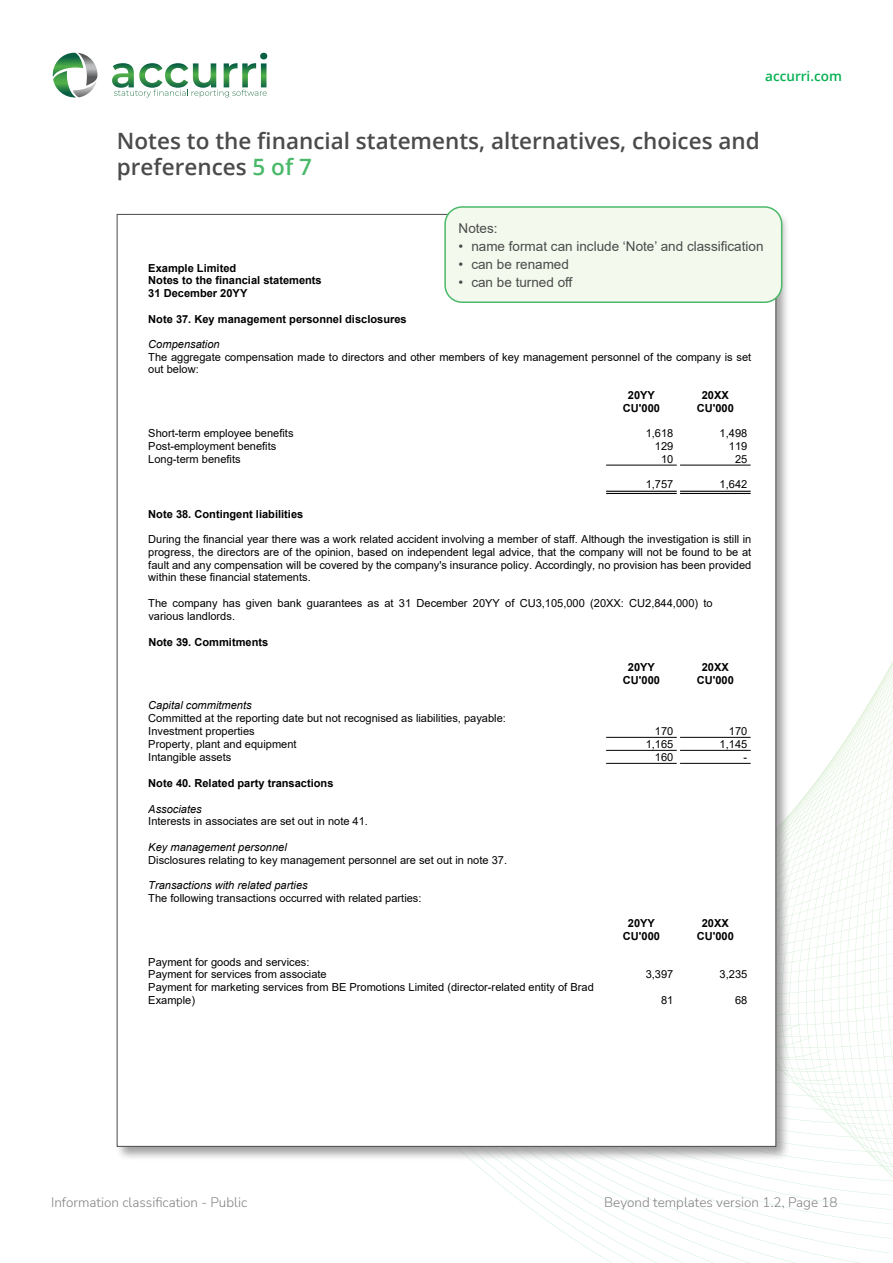
<style>
.page{position:relative;width:893px;height:1263px;background:#fff}
.page>*{position:absolute;margin:0;border:0;box-sizing:border-box;transform-origin:0 0}
.t1{font:600 22.5px/25.5px "Open Sans";color:#4b4b4b}
.t2{font:13.5px "Arial";color:#4b4b4b}
.t3{font:300 13.5px "Nunito Sans";color:#828282}
.t4{font:600 13.5px "Open Sans";color:#05b152}
.t5{font:11.1px/12.8px "Arial";color:#000}
.t6{font:700 11.1px/12.8px "Arial";color:#000}
.t7{font:italic 11.1px "Arial";color:#000}
.s1{color:#4ab969}
</style>
<div class="page">
<svg style="left:791px;top:805px;width:6px;height:315px"></svg>
<svg style="left:797px;top:796px;width:8px;height:338px"></svg>
<svg style="left:805px;top:784px;width:9px;height:363px"></svg>
<svg style="left:814px;top:772px;width:9px;height:403px"></svg>
<svg style="left:823px;top:762px;width:7px;height:427px"></svg>
<svg style="left:830px;top:751px;width:8px;height:453px"></svg>
<svg style="left:838px;top:739px;width:8px;height:480px"></svg>
<svg style="left:846px;top:661px;width:47px;height:602px"></svg>
<svg style="left:112px;top:53px;width:155px;height:44px"></svg>
<svg style="left:52px;top:53px;width:46px;height:45px"></svg>
<div style="left:115px;top:212px;width:676px;height:949px;background:#828282;opacity:.75"></div>
<div style="left:117px;top:214px;width:659px;height:932px;background:#fff"></div>
<hr style="left:606px;top:465px;width:71px;height:1px;background:#000">
<hr style="left:680px;top:465px;width:71px;height:1px;background:#000">
<hr style="left:606px;top:493px;width:71px;height:1px;background:#000">
<hr style="left:606px;top:491px;width:71px;height:1px;background:#000">
<hr style="left:680px;top:493px;width:71px;height:1px;background:#000">
<hr style="left:680px;top:491px;width:71px;height:1px;background:#000">
<hr style="left:606px;top:737px;width:71px;height:1px;background:#000">
<hr style="left:680px;top:737px;width:71px;height:1px;background:#000">
<hr style="left:606px;top:750px;width:71px;height:1px;background:#000">
<hr style="left:680px;top:750px;width:71px;height:1px;background:#000">
<hr style="left:606px;top:763px;width:71px;height:1px;background:#000">
<hr style="left:680px;top:763px;width:71px;height:1px;background:#000">
<div style="left:445px;top:207px;width:337px;height:95px;background:#f3f9ed;border-radius:17px"></div>
<div style="left:444px;top:206px;width:338px;height:97px;border:2px solid #4ab969;border-radius:17px"></div>
<p class="t4" style="left:765px;top:67px;width:78px">accurri.com</p>
<h1 class="t1" style="left:117px;top:128px;width:644px">Notes to the financial statements, alternatives, choices and preferences <span class="s1">5 of 7</span></h1>
<p class="t2" style="left:459px;top:218px;width:41px">Notes:</p>
<p class="t2" style="left:459px;top:236px;width:306px">• name format can include ‘Note’ and classification</p>
<p class="t2" style="left:459px;top:254px;width:112px">• can be renamed</p>
<p class="t2" style="left:459px;top:272px;width:116px">• can be turned off</p>
<p class="t6" style="left:148px;top:261px;width:175px">Example Limited<br>Notes to the financial statements<br>31 December 20YY</p>
<p class="t6" style="left:148px;top:312px;width:260px">Note 37. Key management personnel disclosures</p>
<p class="t7" style="left:148px;top:337px;width:73px">Compensation</p>
<p class="t5" style="left:148px;top:350px;width:604px">The aggregate compensation made to directors and other members of key management personnel of the company is set out below:</p>
<p class="t6" style="left:628px;top:389px;width:29px">20YY</p>
<p class="t6" style="left:702px;top:389px;width:29px">20XX</p>
<p class="t6" style="left:623px;top:401px;width:39px">CU'000</p>
<p class="t6" style="left:697px;top:401px;width:39px">CU'000</p>
<p class="t5" style="left:148px;top:427px;width:147px">Short-term employee benefits</p>
<p class="t5" style="left:646px;top:427px;width:29px">1,618</p>
<p class="t5" style="left:720px;top:427px;width:29px">1,498</p>
<p class="t5" style="left:148px;top:439px;width:129px">Post-employment benefits</p>
<p class="t5" style="left:655px;top:439px;width:20px">129</p>
<p class="t5" style="left:729px;top:439px;width:20px">119</p>
<p class="t5" style="left:148px;top:452px;width:94px">Long-term benefits</p>
<p class="t5" style="left:661px;top:452px;width:14px">10</p>
<p class="t5" style="left:735px;top:452px;width:14px">25</p>
<p class="t5" style="left:646px;top:478px;width:29px">1,757</p>
<p class="t5" style="left:720px;top:478px;width:29px">1,642</p>
<p class="t6" style="left:148px;top:508px;width:157px">Note 38. Contingent liabilities</p>
<p class="t5" style="left:148px;top:533px;width:604px;text-align:justify">During the financial year there was a work related accident involving a member of staff. Although the investigation is still in progress, the directors are of the opinion, based on independent legal advice, that the company will not be found to be at fault and any compensation will be covered by the company's insurance policy. Accordingly, no provision has been provided within these financial statements.</p>
<p class="t5" style="left:148px;top:596px;width:566px">The company has given bank guarantees as at 31 December 20YY of CU3,105,000 (20XX: CU2,844,000) to various landlords.</p>
<p class="t6" style="left:148px;top:636px;width:121px">Note 39. Commitments</p>
<p class="t6" style="left:628px;top:661px;width:29px">20YY</p>
<p class="t6" style="left:702px;top:661px;width:29px">20XX</p>
<p class="t6" style="left:623px;top:674px;width:39px">CU'000</p>
<p class="t6" style="left:697px;top:674px;width:39px">CU'000</p>
<p class="t7" style="left:148px;top:698px;width:105px">Capital commitments</p>
<p class="t5" style="left:148px;top:712px;width:359px">Committed at the reporting date but not recognised as liabilities, payable:<br>Investment properties</p>
<p class="t5" style="left:655px;top:724px;width:20px">170</p>
<p class="t5" style="left:729px;top:724px;width:20px">170</p>
<p class="t5" style="left:148px;top:737px;width:150px">Property, plant and equipment</p>
<p class="t5" style="left:646px;top:737px;width:29px">1,165</p>
<p class="t5" style="left:720px;top:737px;width:29px">1,145</p>
<p class="t5" style="left:148px;top:750px;width:85px">Intangible assets</p>
<p class="t5" style="left:655px;top:750px;width:20px">160</p>
<p class="t5" style="left:744px;top:750px;width:5px">-</p>
<p class="t6" style="left:148px;top:777px;width:187px">Note 40. Related party transactions</p>
<p class="t7" style="left:148px;top:802px;width:55px">Associates</p>
<p class="t5" style="left:148px;top:815px;width:221px">Interests in associates are set out in note 41.</p>
<p class="t7" style="left:148px;top:840px;width:140px">Key management personnel</p>
<p class="t5" style="left:148px;top:853px;width:360px">Disclosures relating to key management personnel are set out in note 37.</p>
<p class="t7" style="left:148px;top:878px;width:161px">Transactions with related parties</p>
<p class="t5" style="left:148px;top:891px;width:275px">The following transactions occurred with related parties:</p>
<p class="t6" style="left:628px;top:917px;width:29px">20YY</p>
<p class="t6" style="left:702px;top:917px;width:29px">20XX</p>
<p class="t6" style="left:623px;top:930px;width:39px">CU'000</p>
<p class="t6" style="left:697px;top:930px;width:39px">CU'000</p>
<p class="t5" style="left:148px;top:955px;width:180px">Payment for goods and services:<br>Payment for services from associate</p>
<p class="t5" style="left:646px;top:968px;width:29px">3,397</p>
<p class="t5" style="left:720px;top:968px;width:29px">3,235</p>
<p class="t5" style="left:148px;top:981px;width:447px">Payment for marketing services from BE Promotions Limited (director-related entity of Brad<br>Example)</p>
<p class="t5" style="left:661px;top:993px;width:14px">81</p>
<p class="t5" style="left:735px;top:993px;width:14px">68</p>
<p class="t3" style="left:51px;top:1193px;width:198px">Information classification - Public</p>
<p class="t3" style="left:604px;top:1193px;width:235px">Beyond templates version 1.2, Page 18</p>
</div>
